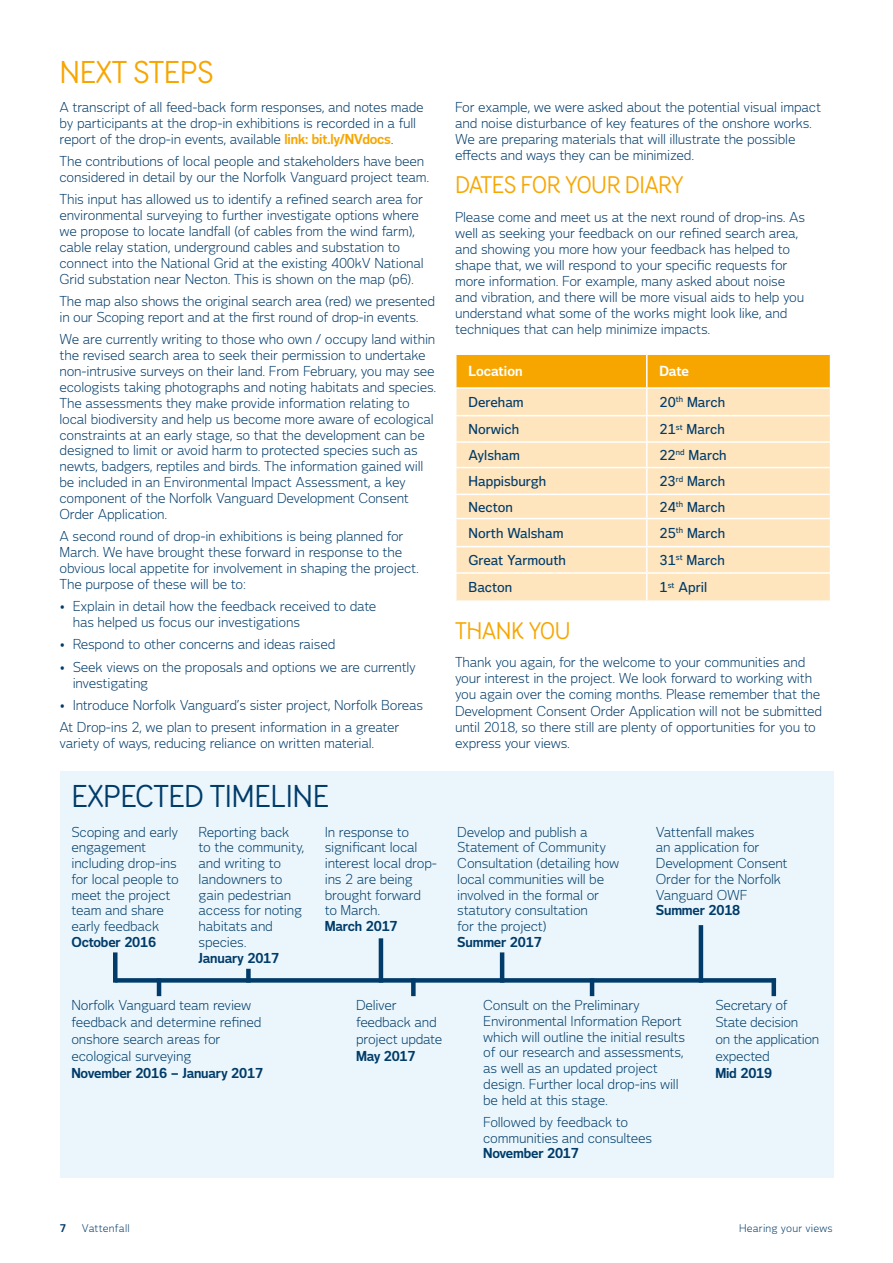
<style>
.page{position:relative;width:893px;height:1263px;background:#fff}
.page>*{position:absolute;margin:0;border:0;box-sizing:border-box;transform-origin:0 0}
.t1{font:31.5px "Vattenfall Headline";letter-spacing:-.015em;color:#003b6a}
.t2{font:31.5px "Vattenfall Headline";letter-spacing:-.015em;color:#f7a600}
.t3{font:24px "Vattenfall Headline";letter-spacing:-.03em;color:#f7a600}
.t4{font:700 13.65px "Vattenfall Voice";letter-spacing:-.005em;color:#fff}
.t5{font:300 13.5px/15.8px "Vattenfall Voice";letter-spacing:-.015em;color:#003b6a}
.t6{font:500 13.5px "Vattenfall Voice";color:#003b6a}
.t7{font:700 13.5px "Vattenfall Voice";letter-spacing:-.015em;color:#003b6a}
.t8{font:300 10.5px "Vattenfall Voice";letter-spacing:.02em;color:#003b6a}
.t9{font:700 10.5px "Vattenfall Voice";color:#003b6a}
.s1{font-weight:700;color:#f7a600}
</style>
<div class="page">
<div style="left:60px;top:771px;width:773px;height:407px;background:#eaf6fb"></div>
<svg style="left:456px;top:355px;width:374px;height:245px;background:#fddeaa"></svg>
<hr style="left:455px;top:387px;width:192px;height:2px;background:#fff">
<hr style="left:647px;top:387px;width:184px;height:2px;background:#fff">
<div style="left:115px;top:978px;width:661px;height:5px;background:#003b6a"></div>
<div style="left:113px;top:952px;width:5px;height:31px;background:#003b6a"></div>
<hr style="left:157px;top:978px;width:4px;height:18px;background:#003b6a">
<div style="left:246px;top:969px;width:5px;height:14px;background:#003b6a"></div>
<hr style="left:379px;top:938px;width:4px;height:45px;background:#003b6a">
<hr style="left:500px;top:952px;width:4px;height:31px;background:#003b6a">
<hr style="left:699px;top:925px;width:4px;height:58px;background:#003b6a">
<div style="left:411px;top:978px;width:5px;height:18px;background:#003b6a"></div>
<hr style="left:590px;top:978px;width:4px;height:18px;background:#003b6a">
<div style="left:771px;top:978px;width:5px;height:18px;background:#003b6a"></div>
<h1 class="t2" style="left:60px;top:54px;width:156px">NEXT STEPS</h1>
<p class="t5" style="left:60px;top:99px;width:366px">A transcript of all feed-back form responses, and notes made by participants at the drop-in exhibitions is recorded in a full report of the drop-in events, available <span class="s1">link: bit.ly/NVdocs</span>.</p>
<p class="t5" style="left:60px;top:153px;width:371px">The contributions of local people and stakeholders have been considered in detail by our the Norfolk Vanguard project team.</p>
<p class="t5" style="left:60px;top:191px;width:366px">This input has allowed us to identify a refined search area for environmental surveying to further investigate options where we propose to locate landfall (of cables from the wind farm), cable relay station, underground cables and substation to connect into the National Grid at the existing 400kV National Grid substation near Necton. This is shown on the map (p6).</p>
<p class="t5" style="left:60px;top:293px;width:377px">The map also shows the original search area (red) we presented in our Scoping report and at the first round of drop-in events.</p>
<p class="t5" style="left:60px;top:331px;width:378px">We are currently writing to those who own / occupy land within the revised search area to seek their permission to undertake non-intrusive surveys on their land. From February, you may see ecologists taking photographs and noting habitats and species.<br>The assessments they make provide information relating to local biodiversity and help us become more aware of ecological constraints at an early stage, so that the development can be designed to limit or avoid harm to protected species such as newts, badgers, reptiles and birds. The information gained will be included in an Environmental Impact Assessment, a key component of the Norfolk Vanguard Development Consent Order Application.</p>
<p class="t5" style="left:60px;top:528px;width:361px">A second round of drop-in exhibitions is being planned for March. We have brought these forward in response to the obvious local appetite for involvement in shaping the project.<br>The purpose of these will be to:</p>
<p class="t5" style="left:73px;top:598px;width:305px;text-indent:-13px">• Explain in detail how the feedback received to date has helped us focus our investigations</p>
<p class="t5" style="left:60px;top:636px;width:277px">• Respond to other concerns and ideas raised</p>
<p class="t5" style="left:73px;top:659px;width:345px;text-indent:-13px">• Seek views on the proposals and options we are currently investigating</p>
<p class="t5" style="left:60px;top:693px;width:365px;line-height:22.4px">• Introduce Norfolk Vanguard’s sister project, Norfolk Boreas<br>At Drop-ins 2, we plan to present information in a greater</p>
<p class="t5" style="left:60px;top:735px;width:316px">variety of ways, reducing reliance on written material.</p>
<h1 class="t1" style="left:71px;top:778px;width:259px">EXPECTED TIMELINE</h1>
<p class="t5" style="left:71px;top:823px;width:109px">Scoping and early engagement including drop-ins for local people to meet the project team and share early feedback</p>
<p class="t7" style="left:71px;top:933px;width:86px">October 2016</p>
<p class="t5" style="left:199px;top:823px;width:107px">Reporting back to the community, and writing to landowners to gain pedestrian access for noting habitats and species.</p>
<p class="t7" style="left:199px;top:949px;width:82px">January 2017</p>
<p class="t5" style="left:325px;top:823px;width:114px">In response to significant local interest local drop&shy;ins 2 are being brought forward<br>to March.</p>
<p class="t7" style="left:325px;top:918px;width:74px">March 2017</p>
<p class="t5" style="left:455px;top:99px;width:367px">For example, we were asked about the potential visual impact and noise disturbance of key features of the onshore works.<br>We are preparing materials that will illustrate the possible effects and ways they can be minimized.</p>
<h2 class="t3" style="left:455px;top:171px;width:230px">DATES FOR YOUR DIARY</h2>
<p class="t5" style="left:455px;top:208px;width:352px">Please come and meet us at the next round of drop-ins. As well as seeking your feedback on our refined search area, and showing you more how your feedback has helped to shape that, we will respond to your specific requests for more information. For example, many asked about noise and vibration, and there will be more visual aids to help you understand what some of the works might look like, and techniques that can help minimize impacts.</p>
<p class="t4" style="left:468px;top:363px;width:56px">Location</p>
<p class="t4" style="left:660px;top:363px;width:31px">Date</p>
<p class="t6" style="left:468px;top:394px;width:57px">Dereham</p>
<p class="t6" style="left:660px;top:394px;width:67px">20<sup>th</sup> March</p>
<p class="t6" style="left:468px;top:421px;width:52px">Norwich</p>
<p class="t6" style="left:660px;top:421px;width:67px">21<sup>st</sup> March</p>
<p class="t6" style="left:468px;top:447px;width:53px">Aylsham</p>
<p class="t6" style="left:660px;top:447px;width:69px">22<sup>nd</sup> March</p>
<p class="t6" style="left:468px;top:473px;width:79px">Happisburgh</p>
<p class="t6" style="left:659px;top:473px;width:67px">23<sup>rd</sup> March</p>
<p class="t6" style="left:468px;top:499px;width:46px">Necton</p>
<p class="t6" style="left:660px;top:499px;width:67px">24<sup>th</sup> March</p>
<p class="t6" style="left:468px;top:525px;width:96px">North Walsham</p>
<p class="t6" style="left:660px;top:525px;width:67px">25<sup>th</sup> March</p>
<p class="t6" style="left:468px;top:552px;width:99px">Great Yarmouth</p>
<p class="t6" style="left:660px;top:552px;width:67px">31<sup>st</sup> March</p>
<p class="t6" style="left:468px;top:580px;width:45px">Bacton</p>
<p class="t6" style="left:660px;top:580px;width:49px">1<sup>st</sup> April</p>
<h2 class="t3" style="left:455px;top:616px;width:117px">THANK YOU</h2>
<p class="t5" style="left:455px;top:654px;width:368px;line-height:16.2px">Thank you again, for the welcome to your communities and your interest in the project. We look forward to working with you again over the coming months. Please remember that the Development Consent Order Application will not be submitted until 2018, so there still are plenty of opportunities for you to express your views.</p>
<p class="t5" style="left:457px;top:823px;width:164px">Develop and publish a<br>Statement of Community<br>Consultation (detailing how local communities will be involved in the formal or statutory consultation<br>for the project)</p>
<p class="t7" style="left:457px;top:933px;width:86px">Summer 2017</p>
<p class="t5" style="left:656px;top:823px;width:133px">Vattenfall makes<br>an application for<br>Development Consent<br>Order for the Norfolk<br>Vanguard OWF</p>
<p class="t7" style="left:656px;top:902px;width:86px">Summer 2018</p>
<p class="t5" style="left:71px;top:996px;width:192px;line-height:16.8px">Norfolk Vanguard team review feedback and determine refined onshore search areas for ecological surveying</p>
<p class="t7" style="left:71px;top:1064px;width:193px">November 2016 – January 2017</p>
<p class="t5" style="left:356px;top:996px;width:88px;line-height:16.8px">Deliver feedback and project update</p>
<p class="t7" style="left:356px;top:1047px;width:61px">May 2017</p>
<p class="t5" style="left:483px;top:997px;width:203px">Consult on the Preliminary<br>Environmental Information Report which will outline the initial results of our research and assessments, as well as an updated project design. Further local drop-ins will be held at this stage.</p>
<p class="t5" style="left:483px;top:1114px;width:170px">Followed by feedback to communities and consultees</p>
<p class="t7" style="left:483px;top:1145px;width:97px">November 2017</p>
<p class="t5" style="left:715px;top:996px;width:106px;line-height:16.8px">Secretary of<br>State decision<br>on the application expected</p>
<p class="t7" style="left:715px;top:1064px;width:58px">Mid 2019</p>
<p class="t9" style="left:60px;top:1221px;width:8px">7</p>
<p class="t8" style="left:82px;top:1221px;width:49px">Vattenfall</p>
<p class="t8" style="left:739px;top:1221px;width:95px">Hearing your views</p>
</div>
